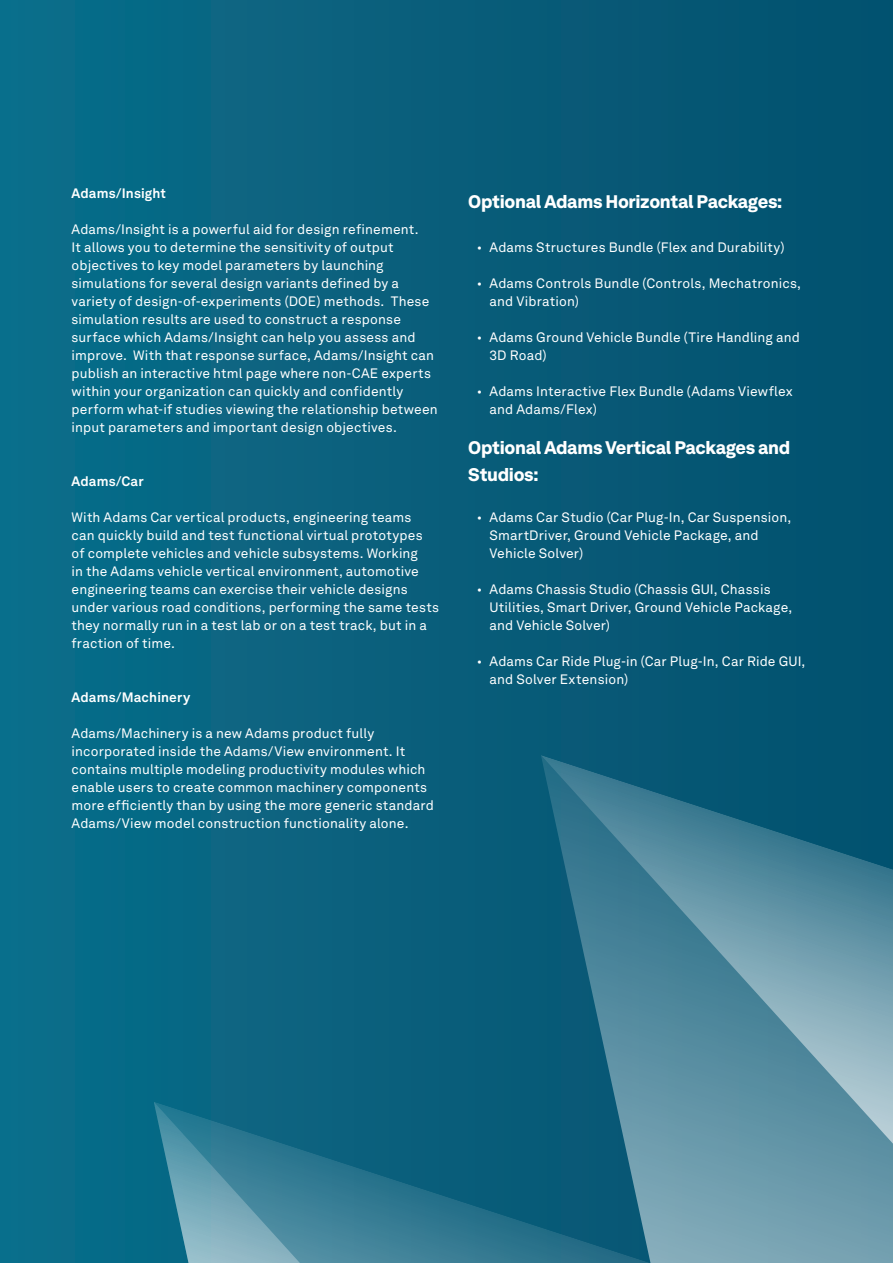
<style>
.page{position:relative;width:893px;height:1263px;background:#fff}
.page>*{position:absolute;margin:0;border:0;box-sizing:border-box;transform-origin:0 0}
.t1{font:900 18px/27px "Hexagon Akkurat";letter-spacing:-.02em;color:#fff}
.t2{font:13.5px/18px "Hexagon Akkurat";letter-spacing:.01em;color:#fff}
.t3{font:700 13.5px "Hexagon Akkurat";letter-spacing:.01em;color:#fff}
.s1{font-weight:300}
</style>
<div class="page">
<div style="left:0;top:0;width:893px;height:1263px;background:linear-gradient(to right,#0b6d8a,#04506d)"></div>
<svg style="left:541px;top:755px;width:352px;height:508px;background:#4c859a"></svg>
<svg style="left:154px;top:1101px;width:496px;height:162px;background:#27728b"></svg>
<p class="t3" style="left:72px;top:182px;width:96px">Adams/Insight</p>
<p class="t2" style="left:72px;top:219px;width:368px">Adams/Insight is a powerful aid for design refinement.<br>It allows you to determine the sensitivity of output objectives to key model parameters by launching simulations for several design variants defined by a variety of design-of-experiments (DOE) methods. These simulation results are used to construct a response surface which Adams/Insight can help you assess and improve. With that response surface, Adams/Insight can publish an interactive html page where non-CAE experts within your organization can quickly and confidently perform what-if studies viewing the relationship between input parameters and important design objectives.</p>
<p class="t3" style="left:72px;top:470px;width:74px">Adams/Car</p>
<p class="t2" style="left:72px;top:507px;width:369px">With Adams Car vertical products, engineering teams<br>can quickly build and test functional virtual prototypes of complete vehicles and vehicle subsystems. Working<br>in the Adams vehicle vertical environment, automotive engineering teams can exercise their vehicle designs under various road conditions, performing the same tests they normally run in a test lab or on a test track, but in a fraction of time.</p>
<p class="t3" style="left:72px;top:686px;width:120px">Adams/Machinery</p>
<p class="t2" style="left:72px;top:723px;width:364px">Adams/Machinery is a new Adams product fully incorporated inside the Adams/View environment. It contains multiple modeling productivity modules which enable users to create common machinery components more efficiently than by using the more generic standard Adams/View model construction functionality alone.</p>
<h1 class="t1" style="left:468px;top:186px;width:316px">Optional Adams Horizontal Packages:</h1>
<p class="t2" style="left:477px;top:237px;width:309px"><span class="s1">•</span> Adams Structures Bundle (Flex and Durability)</p>
<p class="t2" style="left:489px;top:273px;width:313px;text-indent:-13px"><span class="s1">•</span> Adams Controls Bundle (Controls, Mechatronics, and Vibration)</p>
<p class="t2" style="left:489px;top:327px;width:312px;text-indent:-13px"><span class="s1">•</span> Adams Ground Vehicle Bundle (Tire Handling and<br>3D Road)</p>
<p class="t2" style="left:489px;top:381px;width:305px;text-indent:-13px"><span class="s1">•</span> Adams Interactive Flex Bundle (Adams Viewflex and Adams/Flex)</p>
<h1 class="t1" style="left:468px;top:433px;width:324px">Optional Adams Vertical Packages and<br>Studios:</h1>
<p class="t2" style="left:489px;top:507px;width:303px;text-indent:-13px"><span class="s1">•</span> Adams Car Studio (Car Plug-In, Car Suspension,<br>SmartDriver, Ground Vehicle Package, and<br>Vehicle Solver)</p>
<p class="t2" style="left:489px;top:579px;width:304px;text-indent:-13px"><span class="s1">•</span> Adams Chassis Studio (Chassis GUI, Chassis<br>Utilities, Smart Driver, Ground Vehicle Package, and Vehicle Solver)</p>
<p class="t2" style="left:489px;top:651px;width:317px;text-indent:-13px"><span class="s1">•</span> Adams Car Ride Plug-in (Car Plug-In, Car Ride GUI, and Solver Extension)</p>
</div>
